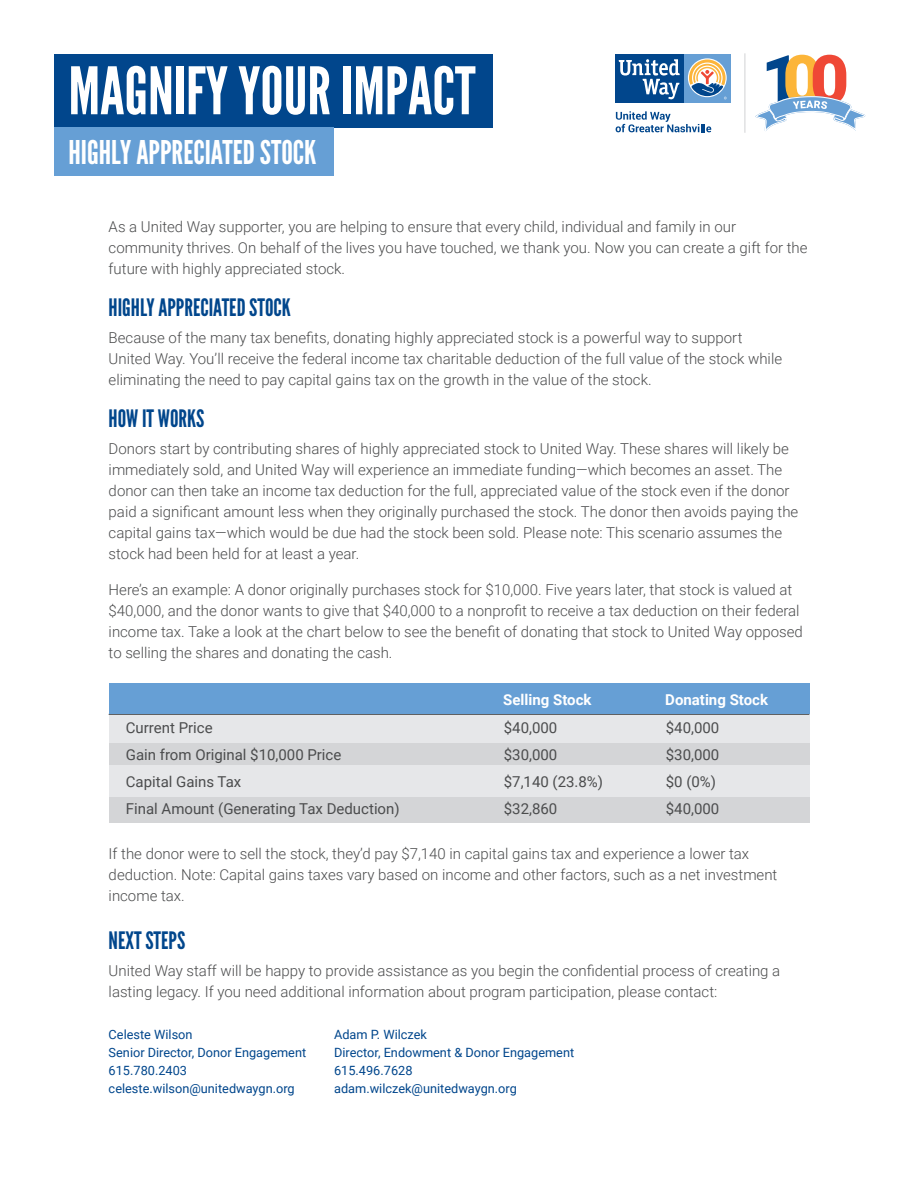
<style>
.page{position:relative;width:918px;height:1188px;background:#fff}
.page>*{position:absolute;margin:0;border:0;box-sizing:border-box;transform-origin:0 0}
.t1{font:65.25px "League Gothic";color:#fff}
.t2{font:32.7px "League Gothic";color:#fff}
.t3{font:24px "League Gothic";color:#01468c}
.t4{font:300 15px/21px "Roboto";color:#4b4c4d}
.t5{font:15px "Roboto";color:#4b4c4d}
.t6{font:700 15px "Roboto";color:#fff}
.t7{font:12.75px "Roboto";color:#01468c}
</style>
<div class="page">
<div style="left:54px;top:54px;width:439px;height:73px;background:#01468c"></div>
<div style="left:54px;top:127px;width:280px;height:49px;background:#669fd5"></div>
<div style="left:684px;top:54px;width:47px;height:48px;background:#669fd5"></div>
<div style="left:615px;top:54px;width:69px;height:48px;background:#01468c"></div>
<svg style="left:688px;top:58px;width:39px;height:39px"></svg>
<svg style="left:619px;top:59px;width:61px;height:40px"></svg>
<svg style="left:689px;top:60px;width:38px;height:39px"></svg>
<svg style="left:616px;top:111px;width:95px;height:21px"></svg>
<svg style="left:755px;top:55px;width:110px;height:76px"></svg>
<hr style="left:744px;top:53px;width:1px;height:80px;background:#d1d2d4">
<div style="left:109px;top:684px;width:700px;height:135px;background:#e6e7e9"></div>
<div style="left:109px;top:744px;width:700px;height:21px;background:#d4d5d7"></div>
<div style="left:109px;top:797px;width:700px;height:26px;background:#d4d5d7"></div>
<hr style="left:109px;top:714px;width:700px;height:1px;background:#4b4c4d">
<div style="left:109px;top:684px;width:700px;height:30px;background:#669fd5"></div>
<p class="t1" style="left:68px;top:52px;width:409px">MAGNIFY YOUR IMPACT</p>
<p class="t2" style="left:68px;top:133px;width:250px">HIGHLY APPRECIATED STOCK</p>
<p class="t4" style="left:109px;top:216px;width:700px">As a United Way supporter, you are helping to ensure that every child, individual and family in our community thrives. On behalf of the lives you have touched, we thank you. Now you can create a gift for the future with highly appreciated stock.</p>
<p class="t3" style="left:109px;top:293px;width:184px">HIGHLY APPRECIATED STOCK</p>
<p class="t4" style="left:109px;top:327px;width:675px">Because of the many tax benefits, donating highly appreciated stock is a powerful way to support<br>United Way. You’ll receive the federal income tax charitable deduction of the full value of the stock while eliminating the need to pay capital gains tax on the growth in the value of the stock.</p>
<p class="t3" style="left:109px;top:404px;width:97px">HOW IT WORKS</p>
<p class="t4" style="left:109px;top:438px;width:691px">Donors start by contributing shares of highly appreciated stock to United Way. These shares will likely be immediately sold, and United Way will experience an immediate funding—which becomes an asset. The donor can then take an income tax deduction for the full, appreciated value of the stock even if the donor paid a significant amount less when they originally purchased the stock. The donor then avoids paying the capital gains tax—which would be due had the stock been sold. Please note: This scenario assumes the stock had been held for at least a year.</p>
<p class="t4" style="left:109px;top:579px;width:696px">Here’s an example: A donor originally purchases stock for $10,000. Five years later, that stock is valued at $40,000, and the donor wants to give that $40,000 to a nonprofit to receive a tax deduction on their federal income tax. Take a look at the chart below to see the benefit of donating that stock to United Way opposed to selling the shares and donating the cash.</p>
<p class="t6" style="left:503px;top:689px;width:90px">Selling Stock</p>
<p class="t6" style="left:665px;top:689px;width:104px">Donating Stock</p>
<p class="t5" style="left:126px;top:717px;width:88px">Current Price</p>
<p class="t5" style="left:504px;top:717px;width:55px">$40,000</p>
<p class="t5" style="left:666px;top:717px;width:55px">$40,000</p>
<p class="t5" style="left:126px;top:744px;width:217px">Gain from Original $10,000 Price</p>
<p class="t5" style="left:504px;top:744px;width:55px">$30,000</p>
<p class="t5" style="left:666px;top:744px;width:55px">$30,000</p>
<p class="t5" style="left:126px;top:771px;width:117px">Capital Gains Tax</p>
<p class="t5" style="left:504px;top:771px;width:101px">$7,140 (23.8%)</p>
<p class="t5" style="left:666px;top:771px;width:52px">$0 (0%)</p>
<p class="t5" style="left:126px;top:798px;width:275px">Final Amount (Generating Tax Deduction)</p>
<p class="t5" style="left:504px;top:798px;width:55px">$32,860</p>
<p class="t5" style="left:666px;top:798px;width:55px">$40,000</p>
<p class="t4" style="left:109px;top:843px;width:670px">If the donor were to sell the stock, they’d pay $7,140 in capital gains tax and experience a lower tax deduction. Note: Capital gains taxes vary based on income and other factors, such as a net investment income tax.</p>
<p class="t3" style="left:109px;top:926px;width:78px">NEXT STEPS</p>
<p class="t4" style="left:109px;top:960px;width:673px">United Way staff will be happy to provide assistance as you begin the confidential process of creating a lasting legacy. If you need additional information about program participation, please contact:</p>
<p class="t7" style="left:109px;top:1026px;width:85px">Celeste Wilson</p>
<p class="t7" style="left:334px;top:1026px;width:94px">Adam P. Wilczek</p>
<p class="t7" style="left:109px;top:1044px;width:199px">Senior Director, Donor Engagement</p>
<p class="t7" style="left:334px;top:1044px;width:242px">Director, Endowment &amp; Donor Engagement</p>
<p class="t7" style="left:109px;top:1062px;width:80px">615.780.2403</p>
<p class="t7" style="left:334px;top:1062px;width:80px">615.496.7628</p>
<p class="t7" style="left:109px;top:1080px;width:188px">celeste.wilson@unitedwaygn.org</p>
<p class="t7" style="left:334px;top:1080px;width:184px">adam.wilczek@unitedwaygn.org</p>
</div>
